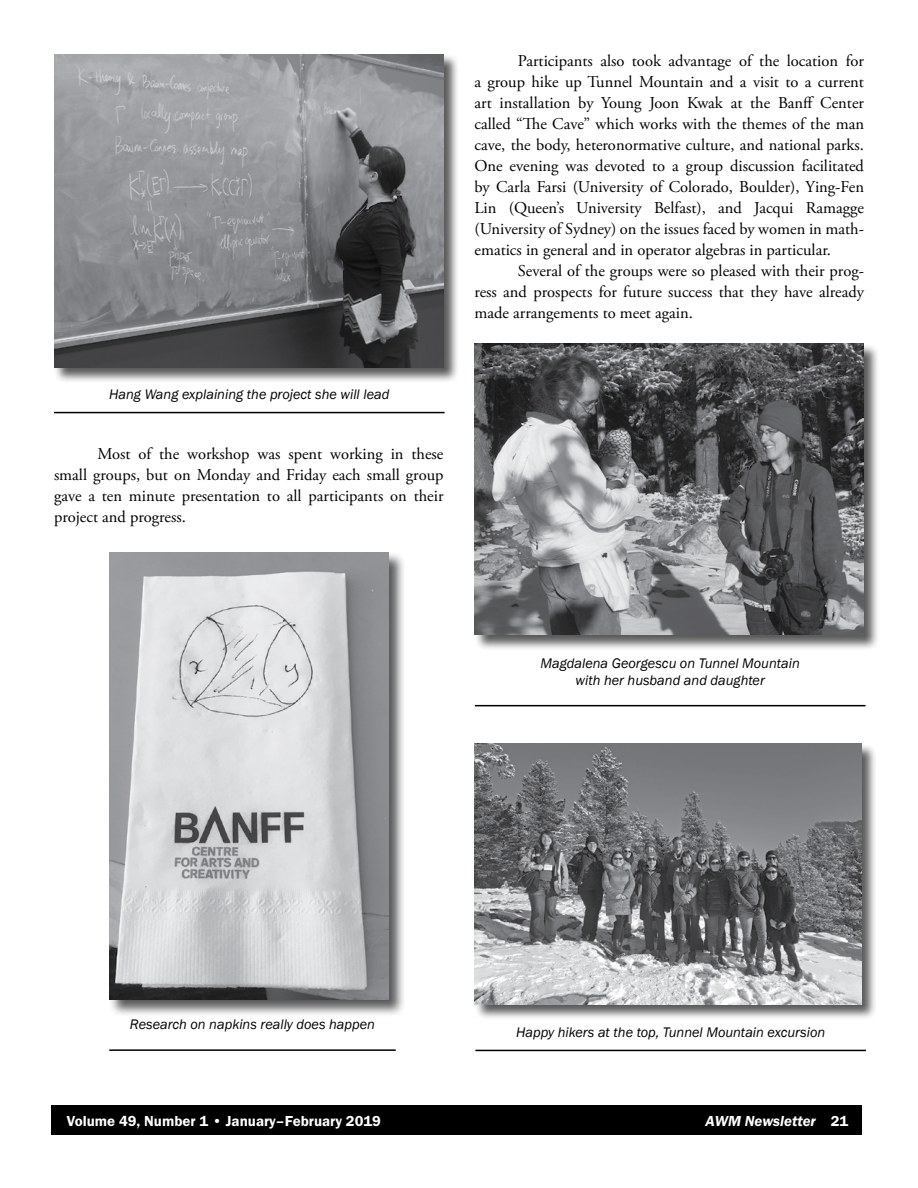
<style>
.page{position:relative;width:918px;height:1188px;background:#fff}
.page>*{position:absolute;margin:0;border:0;box-sizing:border-box;transform-origin:0 0}
.t1{font:16.5px/21px "Adobe Garamond Pro";color:#000;text-align:justify}
.t2{font:600 15px "Franklin Gothic FS";color:#fff}
.t3{font:italic 600 15px "Franklin Gothic FS";color:#fff}
.t4{font:italic 14.25px/17.1px "Franklin Gothic";color:#000;text-align:center}
.s1{font-style:normal}
</style>
<div class="page">
<div style="left:52px;top:1106px;width:810px;height:29px;background:#000"></div>
<div style="left:53px;top:53px;width:406px;height:330px;background:#000;opacity:.65"></div>
<img style="left:54px;top:54px;width:390px;height:314px">
<hr style="left:54px;top:412px;width:391px;height:1px;background:#000">
<div style="left:108px;top:551px;width:298px;height:466px;background:#000;opacity:.65"></div>
<img style="left:109px;top:552px;width:279px;height:447px">
<hr style="left:109px;top:1049px;width:287px;height:2px;background:#000">
<div style="left:474px;top:343px;width:406px;height:307px;background:#000;opacity:.65"></div>
<img style="left:474px;top:344px;width:390px;height:291px">
<hr style="left:475px;top:705px;width:391px;height:1px;background:#000">
<div style="left:474px;top:743px;width:404px;height:278px;background:#000;opacity:.65"></div>
<img style="left:475px;top:744px;width:387px;height:261px">
<hr style="left:475px;top:1050px;width:391px;height:1px;background:#000">
<p class="t4" style="left:109px;top:386px;width:282px">Hang Wang explaining the project she will lead</p>
<p class="t1" style="left:54px;top:444px;width:391px;text-indent:43px">Most of the workshop was spent working in these small groups, but on Monday and Friday each small group gave a ten minute presentation to all participants on their project and progress.</p>
<p class="t1" style="left:474px;top:51px;width:391px;text-indent:43px">Participants also took advantage of the location for a group hike up Tunnel Mountain and a visit to a current art installation by Young Joon Kwak at the Banff Center called “The Cave” which works with the themes of the man cave, the body, heteronormative culture, and national parks.<br>One evening was devoted to a group discussion facilitated by Carla Farsi (University of Colorado, Boulder), Ying-Fen Lin (Queen’s University Belfast), and Jacqui Ramagge (University of Sydney) on the issues faced by women in math&shy;ematics in general and in operator algebras in particular.</p>
<p class="t1" style="left:474px;top:261px;width:391px;text-indent:43px">Several of the groups were so pleased with their prog&shy;ress and prospects for future success that they have already made arrangements to meet again.</p>
<p class="t4" style="left:540px;top:655px;width:261px">Magdalena Georgescu on Tunnel Mountain with her husband and daughter</p>
<p class="t4" style="left:130px;top:1016px;width:247px">Research on napkins really does happen</p>
<p class="t4" style="left:516px;top:1024px;width:311px">Happy hikers at the top, Tunnel Mountain excursion</p>
<p class="t2" style="left:67px;top:1113px;width:316px">Volume 49, Number 1 • January–February 2019</p>
<p class="t3" style="left:706px;top:1113px;width:144px">AWM Newsletter <span class="s1">21</span></p>
</div>
